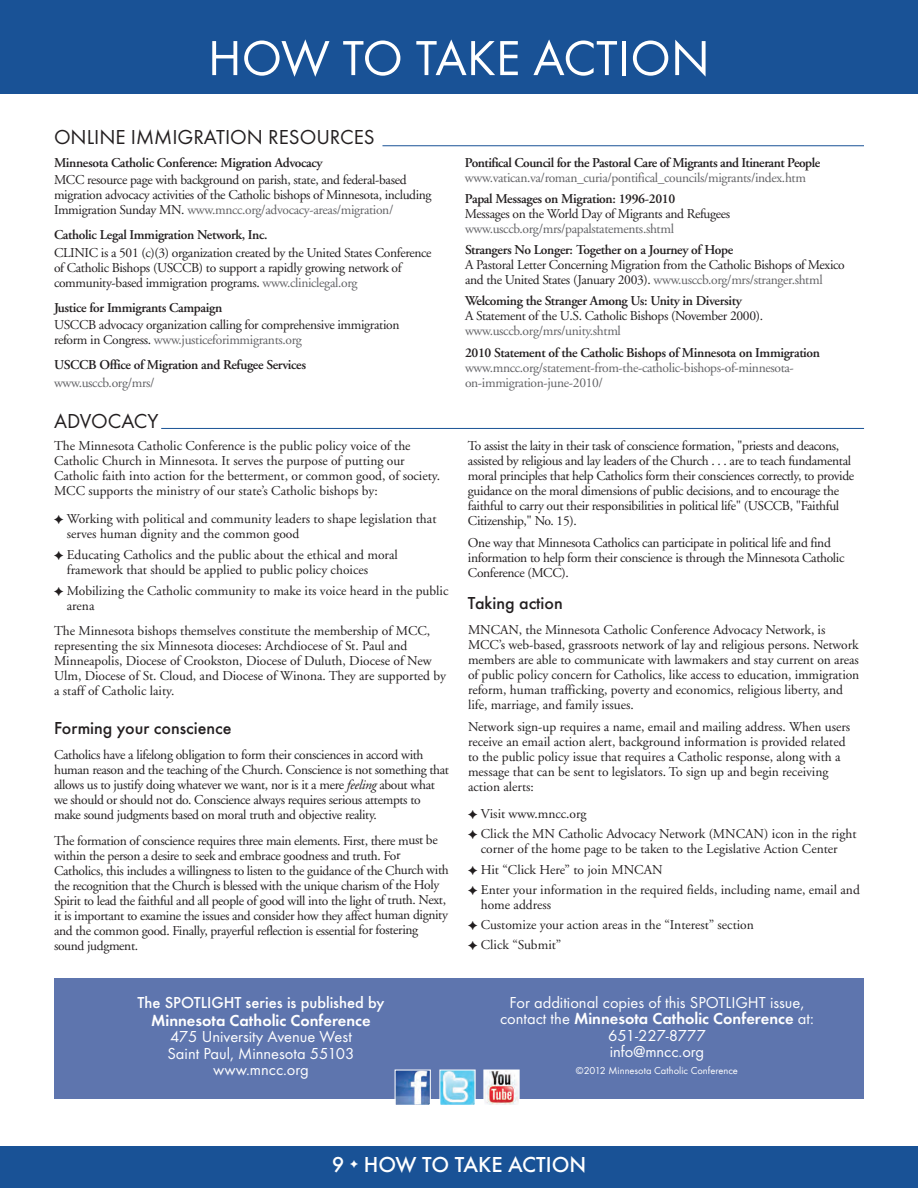
<style>
.page{position:relative;width:918px;height:1188px;background:#fff}
.page>*{position:absolute;margin:0;border:0;box-sizing:border-box;transform-origin:0 0}
.t1{font:51px "Futura T";color:#fff}
.t2{font:500 22.5px "Futura T";color:#fff}
.t3{font:21px "Futura T";color:#231f20}
.t4{font:500 18px "Futura T";color:#231f20}
.t5{font:16.5px/16.5px "Futura T";color:#fff;text-align:center}
.t6{font:500 16.5px "Futura T";color:#fff}
.t7{font:600 16.5px "Futura T";color:#fff}
.t8{font:13.5px/15px "Adobe Garamond";letter-spacing:-.025em;color:#231f20}
.t9{font:13.5px/15px "Adobe Garamond";color:#231f20}
.t10{font:600 13.5px "Adobe Garamond";letter-spacing:-.025em;color:#231f20}
.t11{font:13.5px/15px "Adobe Garamond";letter-spacing:-.005em;color:#231f20}
.t12{font:13.5px/15px "Adobe Garamond";letter-spacing:-.025em;color:#636366}
.t13{font:10.5px "Futura T";color:#fff}
.s1{color:#636366}
.s2{font-style:italic}
.s3{font-weight:600}
</style>
<div class="page">
<div style="left:0;top:0;width:918px;height:94px;background:#195296"></div>
<div style="left:54px;top:979px;width:810px;height:120px;background:#5e75ae"></div>
<img style="left:397px;top:1072px;width:32px;height:32px">
<div style="left:395px;top:1070px;width:36px;height:36px;border:1px solid #fff"></div>
<img style="left:442px;top:1072px;width:32px;height:32px">
<div style="left:440px;top:1070px;width:36px;height:36px;border:1px solid #fff"></div>
<img style="left:486px;top:1072px;width:32px;height:32px">
<div style="left:484px;top:1070px;width:36px;height:36px;border:1px solid #fff"></div>
<hr style="left:382px;top:145px;width:482px;height:1px;background:#195296">
<hr style="left:161px;top:428px;width:703px;height:1px;background:#195296">
<div style="left:0;top:1146px;width:918px;height:42px;background:#195296"></div>
<h1 class="t1" style="left:208px;top:28px;width:504px">HOW TO TAKE ACTION</h1>
<h3 class="t3" style="left:54px;top:125px;width:322px">ONLINE IMMIGRATION RESOURCES</h3>
<p class="t10" style="left:54px;top:155px;width:270px">Minnesota Catholic Conference: Migration Advocacy</p>
<p class="t8" style="left:54px;top:173px;width:379px">MCC resource page with background on parish, state, and federal-based migration advocacy activities of the Catholic bishops of Minnesota, including<br>Immigration Sunday MN. <span class="s1">www.mncc.org/advocacy-areas/migration/</span></p>
<p class="t10" style="left:54px;top:228px;width:215px">Catholic Legal Immigration Network, Inc.</p>
<p class="t8" style="left:54px;top:245px;width:379px">CLINIC is a 501 (c)(3) organization created by the United States Conference of Catholic Bishops (USCCB) to support a rapidly growing network of community-based immigration programs. <span class="s1">www.cliniclegal.org</span></p>
<p class="t10" style="left:54px;top:300px;width:170px">Justice for Immigrants Campaign</p>
<p class="t8" style="left:54px;top:318px;width:347px">USCCB advocacy organization calling for comprehensive immigration reform in Congress. <span class="s1">www.justiceforimmigrants.org</span></p>
<p class="t10" style="left:54px;top:358px;width:254px">USCCB Office of Migration and Refugee Services</p>
<p class="t12" style="left:54px;top:375px;width:102px">www.usccb.org/mrs/</p>
<h3 class="t3" style="left:54px;top:409px;width:106px">ADVOCACY</h3>
<p class="t9" style="left:54px;top:439px;width:388px">The Minnesota Catholic Conference is the public policy voice of the Catholic Church in Minnesota. It serves the purpose of putting our Catholic faith into action for the betterment, or common good, of society.<br>MCC supports the ministry of our state’s Catholic bishops by:</p>
<p class="t9" style="left:67px;top:512px;width:371px;text-indent:-13px">✦ Working with political and community leaders to shape legislation that serves human dignity and the common good</p>
<p class="t9" style="left:67px;top:548px;width:333px;text-indent:-13px">✦ Educating Catholics and the public about the ethical and moral framework that should be applied to public policy choices</p>
<p class="t9" style="left:67px;top:584px;width:383px;text-indent:-13px">✦ Mobilizing the Catholic community to make its voice heard in the public arena</p>
<p class="t9" style="left:54px;top:624px;width:394px">The Minnesota bishops themselves constitute the membership of MCC, representing the six Minnesota dioceses: Archdiocese of St. Paul and Minneapolis, Diocese of Crookston, Diocese of Duluth, Diocese of New Ulm, Diocese of St. Cloud, and Diocese of Winona. They are supported by a staff of Catholic laity.</p>
<h3 class="t4" style="left:54px;top:717px;width:179px">Forming your conscience</h3>
<p class="t8" style="left:54px;top:748px;width:397px">Catholics have a lifelong obligation to form their consciences in accord with human reason and the teaching of the Church. Conscience is not something that allows us to justify doing whatever we want, nor is it a mere <span class="s2">feeling</span> about what we should or should not do. Conscience always requires serious attempts to make sound judgments based on moral truth and objective reality.</p>
<p class="t8" style="left:54px;top:833px;width:396px">The formation of conscience requires three main elements. First, there must be within the person a desire to seek and embrace goodness and truth. For Catholics, this includes a willingness to listen to the guidance of the Church with the recognition that the Church is blessed with the unique charism of the Holy Spirit to lead the faithful and all people of good will into the light of truth. Next, it is important to examine the issues and consider how they affect human dignity and the common good. Finally, prayerful reflection is essential for fostering sound judgment.</p>
<p class="t10" style="left:465px;top:155px;width:357px">Pontifical Council for the Pastoral Care of Migrants and Itinerant People</p>
<p class="t12" style="left:465px;top:170px;width:343px">www.vatican.va/roman_curia/pontifical_councils/migrants/index.htm</p>
<p class="t10" style="left:465px;top:191px;width:212px">Papal Messages on Migration: 1996-2010</p>
<p class="t8" style="left:465px;top:207px;width:267px">Messages on the World Day of Migrants and Refugees</p>
<p class="t12" style="left:465px;top:222px;width:211px">www.usccb.org/mrs/papalstatements.shtml</p>
<p class="t10" style="left:465px;top:243px;width:270px">Strangers No Longer: Together on a Journey of Hope</p>
<p class="t8" style="left:465px;top:258px;width:381px">A Pastoral Letter Concerning Migration from the Catholic Bishops of Mexico and the United States (January 2003). <span class="s1">www.usccb.org/mrs/stranger.shtml</span></p>
<p class="t10" style="left:465px;top:294px;width:278px">Welcoming the Stranger Among Us: Unity in Diversity</p>
<p class="t8" style="left:465px;top:309px;width:300px">A Statement of the U.S. Catholic Bishops (November 2000).</p>
<p class="t12" style="left:465px;top:324px;width:157px">www.usccb.org/mrs/unity.shtml</p>
<p class="t10" style="left:465px;top:345px;width:357px">2010 Statement of the Catholic Bishops of Minnesota on Immigration</p>
<p class="t12" style="left:465px;top:360px;width:330px">www.mncc.org/statement-from-the-catholic-bishops-of-minnesota&shy;on-immigration-june-2010/</p>
<p class="t8" style="left:468px;top:439px;width:388px">To assist the laity in their task of conscience formation, "priests and deacons, assisted by religious and lay leaders of the Church . . . are to teach fundamental moral principles that help Catholics form their consciences correctly, to provide guidance on the moral dimensions of public decisions, and to encourage the faithful to carry out their responsibilities in political life" (USCCB, "Faithful Citizenship," No. 15).</p>
<p class="t8" style="left:468px;top:536px;width:378px">One way that Minnesota Catholics can participate in political life and find information to help form their conscience is through the Minnesota Catholic<br>Conference (MCC).</p>
<h3 class="t4" style="left:468px;top:592px;width:96px">Taking action</h3>
<p class="t11" style="left:468px;top:622px;width:393px">MNCAN, the Minnesota Catholic Conference Advocacy Network, is MCC’s web-based, grassroots network of lay and religious persons. Network members are able to communicate with lawmakers and stay current on areas of public policy concern for Catholics, like access to education, immigration reform, human trafficking, poverty and economics, religious liberty, and life, marriage, and family issues.</p>
<p class="t9" style="left:468px;top:720px;width:384px">Network sign-up requires a name, email and mailing address. When users receive an email action alert, background information is provided related to the public policy issue that requires a Catholic response, along with a message that can be sent to legislators. To sign up and begin receiving action alerts:</p>
<p class="t9" style="left:468px;top:804px;width:390px;line-height:20.2px">✦ Visit www.mncc.org<br>✦ Click the MN Catholic Advocacy Network (MNCAN) icon in the right</p>
<p class="t9" style="left:468px;top:839px;width:393px;line-height:20.2px;text-indent:13px">corner of the home page to be taken to the Legislative Action Center<br>✦ Hit “Click Here” to join MNCAN<br>✦ Enter your information in the required fields, including name, email and</p>
<p class="t9" style="left:468px;top:895px;width:287px;line-height:20.2px;text-indent:13px">home address<br>✦ Customize your action areas in the “Interest” section ✦ Click “Submit”</p>
<p class="t6" style="left:138px;top:992px;width:249px">The SPOTLIGHT series is published by</p>
<p class="t7" style="left:151px;top:1010px;width:221px">Minnesota Catholic Conference</p>
<p class="t5" style="left:167px;top:1028px;width:189px">475 University Avenue West<br>Saint Paul, Minnesota 55103 www.mncc.org</p>
<p class="t5" style="left:500px;top:994px;width:316px">For additional copies of this SPOTLIGHT issue, contact the <span class="s3">Minnesota Catholic Conference</span> at:<br>651-227-8777<br>info@mncc.org</p>
<p class="t13" style="left:576px;top:1064px;width:164px">©2012 Minnesota Catholic Conference</p>
<h2 class="t2" style="left:332px;top:1151px;width:14px">9</h2>
<h2 class="t2" style="left:364px;top:1151px;width:224px">HOW TO TAKE ACTION</h2>
</div>
